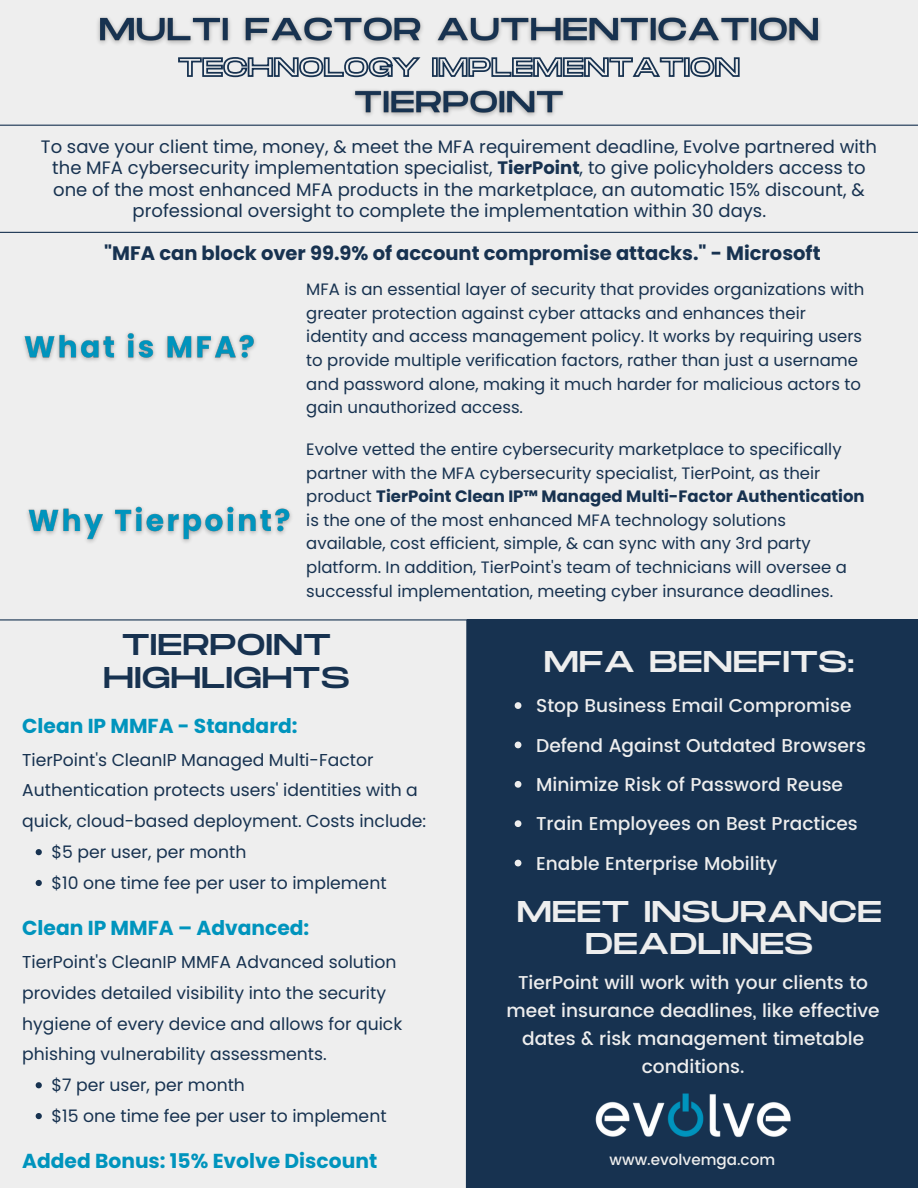
<style>
.page{position:relative;width:918px;height:1188px;background:#eee}
.page>*{position:absolute;margin:0;border:0;box-sizing:border-box;transform-origin:0 0}
.t1{font:30px/32.7px "Monument Extended";color:#eee;text-align:center}
.t2{font:30px/32.7px "Monument Extended";color:#173250;text-align:center}
.t3{font:700 20.25px "Poppins";color:#0094bd}
.t4{font:700 19.5px "Poppins";color:#173250}
.t5{font:500 18.6px/39.3px "Poppins";color:#eee}
.t6{font:18px "Poppins";color:#173250}
.t7{font:17.25px/30.8px "Poppins";color:#173250}
.t8{font:16.5px/23.7px "Poppins";color:#173250}
.t9{font:500 15.15px "Poppins";color:#eee}
.s1{font-weight:700}
</style>
<div class="page">
<hr style="left:0;top:619px;width:918px;height:1px;background:#173250">
<hr style="left:0;top:125px;width:918px;height:1px;background:#173250">
<div style="left:467px;top:619px;width:451px;height:569px;background:#173250"></div>
<svg style="left:465px;top:619px;width:2px;height:569px"></svg>
<img style="left:595px;top:1093px;width:195px;height:45px">
<hr style="left:0;top:232px;width:918px;height:1px;background:#173250">
<svg style="left:178px;top:60px;width:562px;height:18px"></svg>
<svg style="left:36px;top:849px;width:6px;height:6px"></svg>
<svg style="left:36px;top:880px;width:6px;height:6px"></svg>
<svg style="left:36px;top:1082px;width:6px;height:6px"></svg>
<svg style="left:36px;top:1113px;width:6px;height:6px"></svg>
<svg style="left:515px;top:702px;width:6px;height:7px"></svg>
<svg style="left:515px;top:742px;width:6px;height:6px"></svg>
<svg style="left:515px;top:781px;width:6px;height:7px"></svg>
<svg style="left:515px;top:820px;width:6px;height:7px"></svg>
<svg style="left:515px;top:860px;width:6px;height:6px"></svg>
<img style="left:97px;top:16px;width:724px;height:44px">
<img style="left:345px;top:90px;width:228px;height:36px">
<img style="left:23px;top:332px;width:233px;height:29px">
<img style="left:27px;top:506px;width:265px;height:37px">
<p class="t6" style="left:41px;top:134px;width:838px">To save your client time, money, &amp; meet the MFA requirement deadline, Evolve partnered with</p>
<p class="t6" style="left:52px;top:155px;width:815px">the MFA cybersecurity implementation specialist, <span class="s1">TierPoint</span>, to give policyholders access to</p>
<p class="t6" style="left:53px;top:177px;width:813px">one of the most enhanced MFA products in the marketplace, an automatic 15% discount, &amp;</p>
<p class="t6" style="left:133px;top:198px;width:635px">professional oversight to complete the implementation within 30 days.</p>
<p class="t4" style="left:104px;top:240px;width:718px">"MFA can block over 99.9% of account compromise attacks." - Microsoft</p>
<p class="t8" style="left:306px;top:278px;width:560px">MFA is an essential layer of security that provides organizations with greater protection against cyber attacks and enhances their identity and access management policy. It works by requiring users to provide multiple verification factors, rather than just a username and password alone, making it much harder for malicious actors to gain unauthorized access.</p>
<p class="t8" style="left:306px;top:437px;width:560px">Evolve vetted the entire cybersecurity marketplace to specifically partner with the MFA cybersecurity specialist, TierPoint, as their product <span class="s1">TierPoint Clean IP™ Managed Multi-Factor Authentication </span>is the one of the most enhanced MFA technology solutions available, cost efficient, simple, &amp; can sync with any 3rd party platform. In addition, TierPoint's team of technicians will oversee a successful implementation, meeting cyber insurance deadlines.</p>
<h1 class="t2" style="left:103px;top:630px;width:248px">TIERPOINT<br>HIGHLIGHTS</h1>
<p class="t3" style="left:22px;top:712px;width:277px">Clean IP MMFA - Standard:</p>
<p class="t7" style="left:22px;top:744px;width:406px">TierPoint's CleanIP Managed Multi-Factor<br>Authentication protects users' identities with a quick, cloud-based deployment. Costs include:</p>
<p class="t7" style="left:51px;top:837px;width:337px">$5 per user, per month<br>$10 one time fee per user to implement</p>
<p class="t3" style="left:22px;top:914px;width:289px">Clean IP MMFA – Advanced:</p>
<p class="t7" style="left:22px;top:946px;width:382px">TierPoint's CleanIP MMFA Advanced solution provides detailed visibility into the security hygiene of every device and allows for quick phishing vulnerability assessments.</p>
<p class="t7" style="left:51px;top:1070px;width:337px">$7 per user, per month<br>$15 one time fee per user to implement</p>
<p class="t3" style="left:22px;top:1147px;width:357px">Added Bonus: 15% Evolve Discount</p>
<h1 class="t1" style="left:544px;top:646px;width:313px">MFA BENEFITS:</h1>
<p class="t5" style="left:536px;top:686px;width:331px">Stop Business Email Compromise<br>Defend Against Outdated Browsers<br>Minimize Risk of Password Reuse<br>Train Employees on Best Practices<br>Enable Enterprise Mobility</p>
<h1 class="t1" style="left:517px;top:896px;width:367px">MEET INSURANCE<br>DEADLINES</h1>
<p class="t5" style="left:507px;top:969px;width:375px;line-height:28.2px;text-align:center">TierPoint will work with your clients to meet insurance deadlines, like effective dates &amp; risk management timetable conditions.</p>
<p class="t9" style="left:610px;top:1151px;width:167px">www.evolvemga.com</p>
</div>
